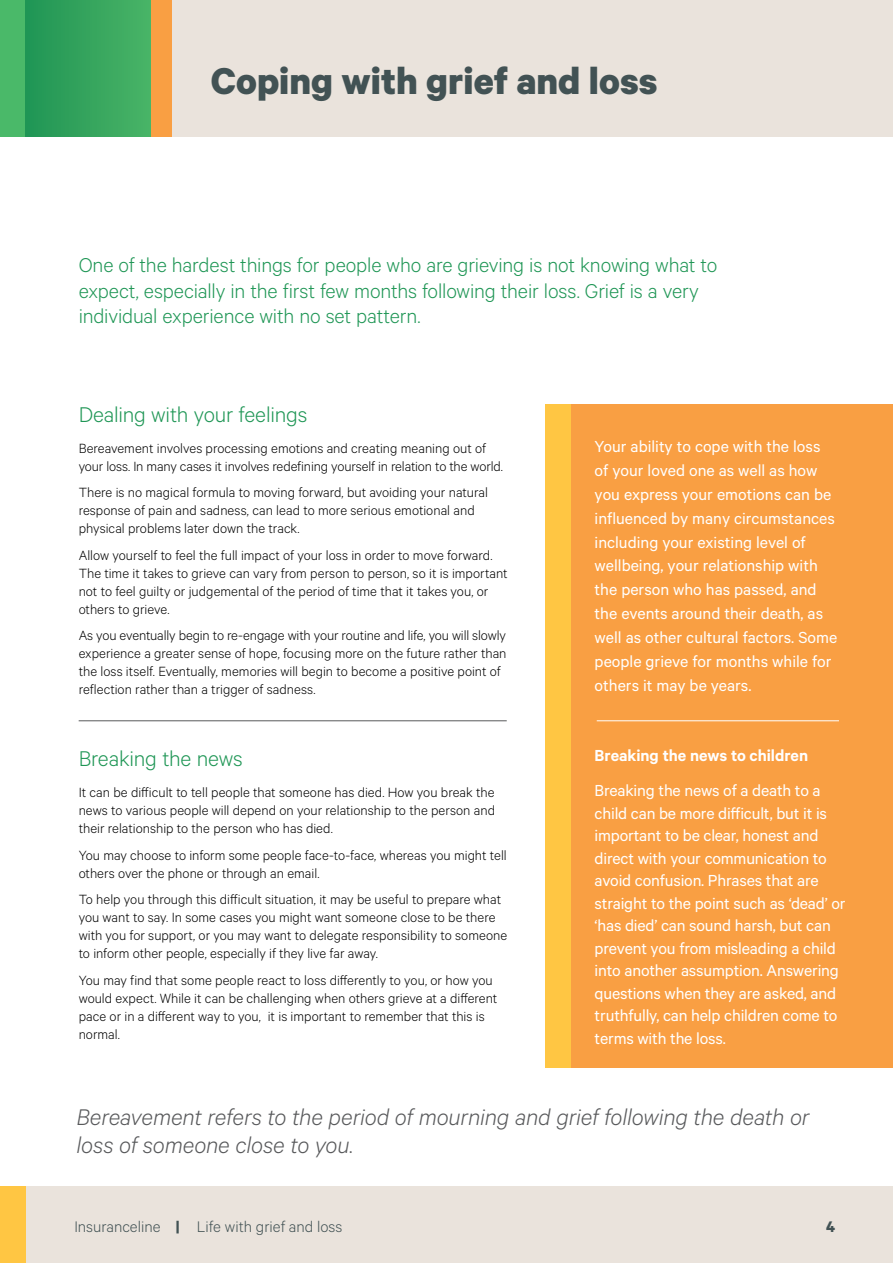
<style>
.page{position:relative;width:893px;height:1263px;background:#fff}
.page>*{position:absolute;margin:0;border:0;box-sizing:border-box;transform-origin:0 0}
.t1{font:700 42px "Calibre";color:#425254}
.t2{font:italic 300 25.5px/28.5px "Calibre";letter-spacing:-.01em;color:#58595b}
.t3{font:300 24px "Calibre";letter-spacing:-.005em;color:#1f9655}
.t4{font:300 22.5px/25.5px "Calibre";letter-spacing:-.005em;color:#1f9655}
.t5{font:18px/22.5px "Calibre";letter-spacing:-.01em;color:#fff}
.t6{font:600 18px "Calibre";letter-spacing:-.005em;color:#fff}
.t7{font:300 17.25px "Calibre";color:#425254}
.t8{font:700 17.25px "Calibre";color:#425254}
.t9{font:300 15px/18px "Calibre";color:#000}
.s1{font-weight:700}
</style>
<div class="page">
<div style="left:23px;top:1186px;width:870px;height:77px;background:#eae3dc"></div>
<div style="left:0;top:1186px;width:26px;height:77px;background:#ffc643"></div>
<div style="left:0;top:0;width:26px;height:136px;background:#4ab969"></div>
<div style="left:26px;top:0;width:131px;height:136px;background:linear-gradient(to right,#209555,#4bb567)"></div>
<div style="left:152px;top:0;width:25px;height:136px;background:#f99f43"></div>
<div style="left:173px;top:0;width:720px;height:136px;background:#eae3dc"></div>
<div style="left:562px;top:404px;width:331px;height:663px;background:#f99f43"></div>
<div style="left:546px;top:404px;width:25px;height:663px;background:#ffc643"></div>
<hr style="left:79px;top:720px;width:428px;height:1px;background:#58595b">
<hr style="left:597px;top:720px;width:242px;height:1px;background:#fff">
<h1 class="t1" style="left:211px;top:55px;width:448px">Coping with grief and loss</h1>
<h3 class="t4" style="left:79px;top:251px;width:640px">One of the hardest things for people who are grieving is not knowing what to expect, especially in the first few months following their loss. Grief is a very individual experience with no set pattern.</h3>
<h3 class="t3" style="left:79px;top:401px;width:230px">Dealing with your feelings</h3>
<p class="t9" style="left:79px;top:438px;width:426px">Bereavement involves processing emotions and creating meaning out of your loss. In many cases it involves redefining yourself in relation to the world.</p>
<p class="t9" style="left:79px;top:483px;width:411px">There is no magical formula to moving forward, but avoiding your natural response of pain and sadness, can lead to more serious emotional and physical problems later down the track.</p>
<p class="t9" style="left:79px;top:545px;width:431px">Allow yourself to feel the full impact of your loss in order to move forward.<br>The time it takes to grieve can vary from person to person, so it is important not to feel guilty or judgemental of the period of time that it takes you, or others to grieve.</p>
<p class="t9" style="left:79px;top:626px;width:429px">As you eventually begin to re-engage with your routine and life, you will slowly experience a greater sense of hope, focusing more on the future rather than the loss itself. Eventually, memories will begin to become a positive point of reflection rather than a trigger of sadness.</p>
<h3 class="t3" style="left:79px;top:745px;width:166px">Breaking the news</h3>
<p class="t9" style="left:79px;top:783px;width:418px;text-align:justify">It can be difficult to tell people that someone has died. How you break the news to various people will depend on your relationship to the person and their relationship to the person who has died.</p>
<p class="t9" style="left:79px;top:845px;width:430px">You may choose to inform some people face-to-face, whereas you might tell others over the phone or through an email.</p>
<p class="t9" style="left:79px;top:890px;width:430px">To help you through this difficult situation, it may be useful to prepare what you want to say. In some cases you might want someone close to be there with you for support, or you may want to delegate responsibility to someone to inform other people, especially if they live far away.</p>
<p class="t9" style="left:79px;top:970px;width:420px">You may find that some people react to loss differently to you, or how you would expect. While it can be challenging when others grieve at a different pace or in a different way to you, it is important to remember that this is normal.</p>
<p class="t5" style="left:595px;top:433px;width:244px;line-height:24px">Your ability to cope with the loss of your loved one as well as how you express your emotions can be influenced by many circumstances including your existing level of wellbeing, your relationship with the person who has passed, and the events around their death, as well as other cultural factors. Some people grieve for months while for others it may be years.</p>
<p class="t6" style="left:595px;top:745px;width:215px">Breaking the news to children</p>
<p class="t5" style="left:595px;top:779px;width:252px">Breaking the news of a death to a child can be more difficult, but it is important to be clear, honest and direct with your communication to avoid confusion. Phrases that are straight to the point such as ‘dead’ or ‘has died’ can sound harsh, but can prevent you from misleading a child into another assumption. Answering questions when they are asked, and truthfully, can help children come to terms with the loss.</p>
<h2 class="t2" style="left:77px;top:1101px;width:734px">Bereavement refers to the period of mourning and grief following the death or loss of someone close to you.</h2>
<p class="t7" style="left:74px;top:1216px;width:270px">Insuranceline <span class="s1">|</span> Life with grief and loss</p>
<p class="t8" style="left:826px;top:1216px;width:11px">4</p>
</div>
